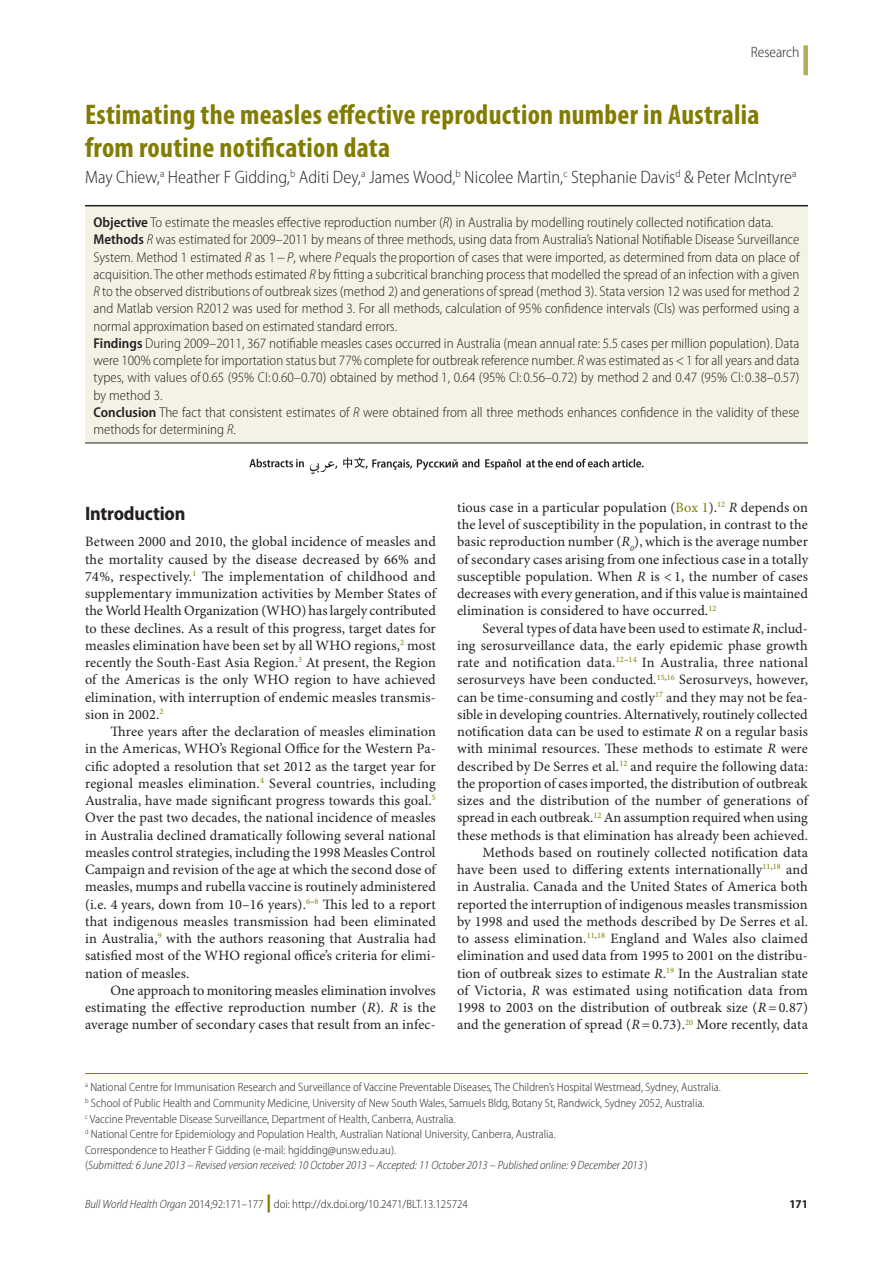
<style>
.page{position:relative;width:893px;height:1263px;background:#fff}
.page>*{position:absolute;margin:0;border:0;box-sizing:border-box;transform-origin:0 0}
.Article_Title{font:700 condensed 28.5px/33.8px "Myriad Pro";letter-spacing:.01em;color:#827c00}
.Head_1{font:700 semi-condensed 19.5px "Myriad Pro";letter-spacing:-.01em;color:#231f20}
.Authors{font:300 semi-condensed 18px "Myriad Pro";color:#231f20}
.Section_Title{font:300 semi-condensed 15px "Myriad Pro";color:#231f20}
.Para_Ind{font:14.25px/17.2px "Minion Pro";letter-spacing:.01em;color:#231f20;text-align:justify}
.Abstract_No_Ind{font:300 semi-condensed 14.25px/17.2px "Myriad Pro";color:#231f20;text-align:justify}
.Para_No_Ind{font:14.25px/17.2px "Minion Pro";letter-spacing:.01em;color:#231f20;text-align:justify}
.Affiliations{font:300 semi-condensed 12px "Myriad Pro";color:#231f20}
.Submission_info{font:italic 300 semi-condensed 12px "Myriad Pro";color:#231f20}
.t1{font:700 semi-condensed 12px "Myriad Pro";color:#231f20}
.s1{font-weight:600}
.s2{font-style:italic}
.s3{color:#827c00}
.s4{font-style:normal}
.s5{font-weight:900;font-stretch:normal;font-size:18px;color:#827c00}
</style>
<div class="page">
<div style="left:803px;top:45px;width:5px;height:30px;background:#b2ac5f"></div>
<div style="left:85px;top:205px;width:723px;height:238px;background:#f3f2e4"></div>
<hr style="left:85px;top:1073px;width:723px;height:1px;background:#827c00">
<hr style="left:85px;top:205px;width:723px;height:1px;background:#231f20">
<hr style="left:85px;top:443px;width:723px;height:1px;background:#231f20">
<svg style="left:310px;top:457px;width:334px;height:17px"></svg>
<svg style="left:249px;top:459px;width:55px;height:8px"></svg>
<p class="Section_Title" style="left:751px;top:44px;width:50px">Research</p>
<p class="Article_Title" style="left:85px;top:98px;width:676px">Estimating the measles effective reproduction number in Australia from routine notification data</p>
<p class="Authors" style="left:85px;top:167px;width:713px">May Chiew,<sup>a</sup> Heather F Gidding,<sup>b</sup> Aditi Dey,<sup>a</sup> James Wood,<sup>b</sup> Nicolee Martin,<sup>c</sup> Stephanie Davis<sup>d</sup> &amp; Peter McIntyre<sup>a</sup></p>
<p class="Abstract_No_Ind" style="left:94px;top:214px;width:681px"><span class="s1">Objective</span> To estimate the measles effective reproduction number (<span class="s2">R</span>) in Australia by modelling routinely collected notification data.</p>
<p class="Abstract_No_Ind" style="left:94px;top:231px;width:707px"><span class="s1">Methods</span> <span class="s2">R</span> was estimated for 2009–2011 by means of three methods, using data from Australia’s National Notifiable Disease Surveillance System. Method 1 estimated <span class="s2">R</span> as 1−<span class="s2">P</span>, where <span class="s2">P</span> equals the proportion of cases that were imported, as determined from data on place of acquisition. The other methods estimated <span class="s2">R</span> by fitting a subcritical branching process that modelled the spread of an infection with a given <span class="s2">R</span> to the observed distributions of outbreak sizes (method 2) and generations of spread (method 3). Stata version 12 was used for method 2 and Matlab version R2012 was used for method 3. For all methods, calculation of 95% confidence intervals (CIs) was performed using a normal approximation based on estimated standard errors.</p>
<p class="Abstract_No_Ind" style="left:94px;top:335px;width:707px"><span class="s1">Findings</span> During 2009–2011, 367 notifiable measles cases occurred in Australia (mean annual rate: 5.5 cases per million population). Data were 100% complete for importation status but 77% complete for outbreak reference number. <span class="s2">R</span> was estimated as &lt;1 for all years and data types, with values of 0.65 (95% CI: 0.60–0.70) obtained by method 1, 0.64 (95% CI: 0.56–0.72) by method 2 and 0.47 (95% CI: 0.38–0.57) by method 3.</p>
<p class="Abstract_No_Ind" style="left:94px;top:404px;width:707px"><span class="s1">Conclusion</span> The fact that consistent estimates of <span class="s2">R</span> were obtained from all three methods enhances confidence in the validity of these methods for determining <span class="s2">R</span>.</p>
<p class="Head_1" style="left:85px;top:503px;width:102px">Introduction</p>
<p class="Para_No_Ind" style="left:85px;top:534px;width:352px">Between 2000 and 2010, the global incidence of measles and the mortality caused by the disease decreased by 66% and 74%, respectively.<sup>1</sup> The implementation of childhood and supplementary immunization activities by Member States of the World Health Organization (WHO) has largely contributed to these declines. As a result of this progress, target dates for measles elimination have been set by all WHO regions,<sup>2</sup> most recently the South-East Asia Region.<sup>3</sup> At present, the Region of the Americas is the only WHO region to have achieved elimination, with interruption of endemic measles transmis&shy;sion in 2002.<sup>2</sup></p>
<p class="Para_Ind" style="left:85px;top:723px;width:353px;text-indent:26px">Three years after the declaration of measles elimination in the Americas, WHO’s Regional Office for the Western Pa&shy;cific adopted a resolution that set 2012 as the target year for regional measles elimination.<sup>4</sup> Several countries, including Australia, have made significant progress towards this goal.<sup>5<br></sup>Over the past two decades, the national incidence of measles in Australia declined dramatically following several national measles control strategies, including the 1998 Measles Control Campaign and revision of the age at which the second dose of measles, mumps and rubella vaccine is routinely administered (i.e. 4 years, down from 10–16 years).<sup>6</sup><sup>–</sup><sup>8</sup> This led to a report that indigenous measles transmission had been eliminated in Australia,<sup>9</sup> with the authors reasoning that Australia had satisfied most of the WHO regional office’s criteria for elimi&shy;nation of measles.</p>
<p class="Para_Ind" style="left:85px;top:982px;width:352px;text-indent:26px">One approach to monitoring measles elimination involves estimating the effective reproduction number (<span class="s2">R</span>). <span class="s2">R</span> is the average number of secondary cases that result from an infec-</p>
<p class="Para_Ind" style="left:457px;top:499px;width:353px">tious case in a particular population (<span class="s3">Box 1</span>).<sup>12</sup> <span class="s2">R</span> depends on the level of susceptibility in the population, in contrast to the basic reproduction number (<span class="s2">R</span><sub>0</sub>), which is the average number of secondary cases arising from one infectious case in a totally susceptible population. When <span class="s2">R</span> is &lt; 1, the number of cases decreases with every generation, and if this value is maintained elimination is considered to have occurred.<sup>12</sup></p>
<p class="Para_Ind" style="left:457px;top:620px;width:352px;text-indent:26px">Several types of data have been used to estimate <span class="s2">R</span>, includ&shy;ing serosurveillance data, the early epidemic phase growth rate and notification data.<sup>12</sup><sup>–</sup><sup>14</sup> In Australia, three national serosurveys have been conducted.<sup>15</sup><sup>,</sup><sup>16</sup> Serosurveys, however, can be time-consuming and costly<sup>17</sup> and they may not be fea&shy;sible in developing countries. Alternatively, routinely collected notification data can be used to estimate <span class="s2">R</span> on a regular basis with minimal resources. These methods to estimate <span class="s2">R</span> were described by De Serres et al.<sup>12</sup> and require the following data: the proportion of cases imported, the distribution of outbreak sizes and the distribution of the number of generations of spread in each outbreak.<sup>12</sup> An assumption required when using these methods is that elimination has already been achieved.</p>
<p class="Para_Ind" style="left:457px;top:844px;width:352px;text-indent:26px">Methods based on routinely collected notification data have been used to differing extents internationally<sup>11</sup><sup>,</sup><sup>18</sup> and in Australia. Canada and the United States of America both reported the interruption of indigenous measles transmission by 1998 and used the methods described by De Serres et al. to assess elimination.<sup>11</sup><sup>,</sup><sup>18</sup> England and Wales also claimed elimination and used data from 1995 to 2001 on the distribu&shy;tion of outbreak sizes to estimate <span class="s2">R</span>.<sup>19</sup> In the Australian state of Victoria, <span class="s2">R</span> was estimated using notification data from 1998 to 2003 on the distribution of outbreak size (<span class="s2">R</span>=0.87) and the generation of spread (<span class="s2">R</span>=0.73).<sup>20</sup> More recently, data</p>
<p class="Affiliations" style="left:85px;top:1081px;width:637px"><sup>a</sup> National Centre for Immunisation Research and Surveillance of Vaccine Preventable Diseases, The Children’s Hospital Westmead, Sydney, Australia.</p>
<p class="Affiliations" style="left:85px;top:1096px;width:621px"><sup>b</sup> School of Public Health and Community Medicine, University of New South Wales, Samuels Bldg, Botany St, Randwick, Sydney 2052, Australia.</p>
<p class="Affiliations" style="left:85px;top:1112px;width:372px"><sup>c</sup> Vaccine Preventable Disease Surveillance, Department of Health, Canberra, Australia.</p>
<p class="Affiliations" style="left:85px;top:1128px;width:472px"><sup>d</sup> National Centre for Epidemiology and Population Health, Australian National University, Canberra, Australia.</p>
<p class="Affiliations" style="left:85px;top:1143px;width:313px">Correspondence to Heather F Gidding (e-mail: hgidding@unsw.edu.au).</p>
<p class="Submission_info" style="left:85px;top:1159px;width:564px"><span class="s4">(</span>Submitted: 6 June 2013 – Revised version received: 10 October 2013 – Accepted: 11 October 2013 – Published online: 9 December 2013 <span class="s4">)</span></p>
<p class="Affiliations" style="left:85px;top:1198px;width:384px"><span class="s2">Bull World Health Organ</span> 2014;92:171–177 <span class="s5">|</span> doi: http://dx.doi.org/10.2471/BLT.13.125724</p>
<p class="t1" style="left:789px;top:1197px;width:20px">171</p>
</div>
